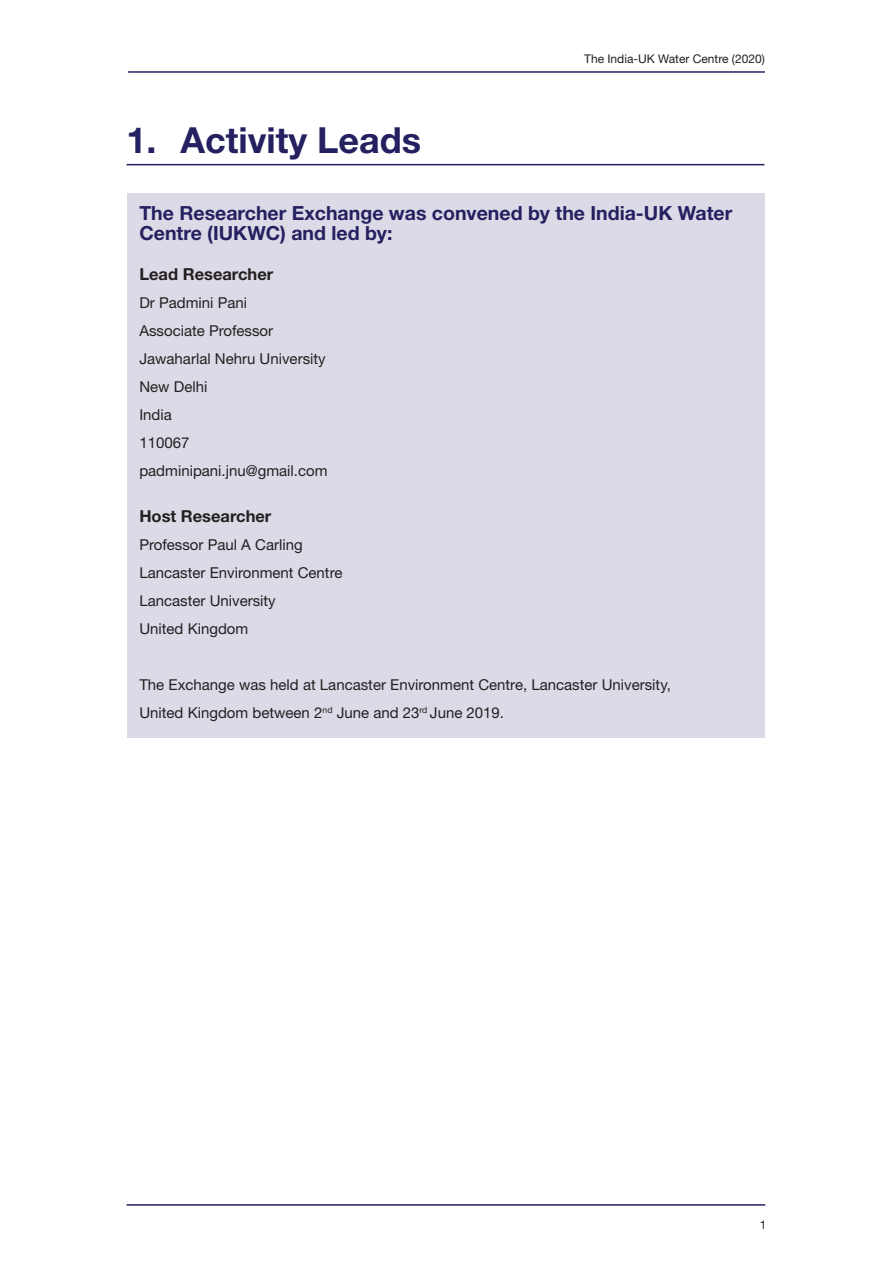
<style>
.page{position:relative;width:893px;height:1263px;background:#fff}
.page>*{position:absolute;margin:0;border:0;box-sizing:border-box;transform-origin:0 0}
.t1{font:700 36px "Helvetica Neue LT Std";color:#252161}
.Level_3_heading{font:700 19.5px/19.5px "Helvetica Neue LT Std";color:#252161}
.Level_4_Heading{font:700 16.5px "Helvetica Neue LT Std";color:#231f20}
.Body_text{font:15px "Helvetica Neue LT Std";color:#231f20}
.t2{font:12px "Helvetica Neue LT Std";color:#231f20}
</style>
<div class="page">
<hr style="left:128px;top:71px;width:637px;height:2px;background:#252161">
<hr style="left:127px;top:1204px;width:638px;height:2px;background:#252161">
<hr style="left:127px;top:164px;width:637px;height:1px;background:#252161">
<div style="left:127px;top:193px;width:637px;height:545px;background:#dcdae6"></div>
<p class="t1" style="left:127px;top:118px;width:296px">1. Activity Leads</p>
<p class="t2" style="left:584px;top:51px;width:182px">The India-UK Water Centre (2020)</p>
<p class="Level_3_heading" style="left:139px;top:203px;width:594px">The Researcher Exchange was convened by the India-UK Water<br>Centre (IUKWC) and led by:</p>
<p class="Level_4_Heading" style="left:139px;top:264px;width:135px">Lead Researcher</p>
<p class="Body_text" style="left:139px;top:294px;width:109px">Dr Padmini Pani</p>
<p class="Body_text" style="left:139px;top:322px;width:135px">Associate Professor</p>
<p class="Body_text" style="left:139px;top:350px;width:188px">Jawaharlal Nehru University</p>
<p class="Body_text" style="left:139px;top:378px;width:70px">New Delhi</p>
<p class="Body_text" style="left:139px;top:406px;width:34px">India</p>
<p class="Body_text" style="left:139px;top:434px;width:52px">110067</p>
<p class="Body_text" style="left:139px;top:462px;width:190px">padminipani.jnu@gmail.com</p>
<p class="Level_4_Heading" style="left:139px;top:505px;width:134px">Host Researcher</p>
<p class="Body_text" style="left:139px;top:535px;width:165px">Professor Paul A Carling</p>
<p class="Body_text" style="left:139px;top:563px;width:205px">Lancaster Environment Centre</p>
<p class="Body_text" style="left:139px;top:591px;width:138px">Lancaster University</p>
<p class="Body_text" style="left:139px;top:619px;width:110px">United Kingdom</p>
<p class="Body_text" style="left:139px;top:675px;width:533px">The Exchange was held at Lancaster Environment Centre, Lancaster University,</p>
<p class="Body_text" style="left:139px;top:703px;width:366px">United Kingdom between 2<sup>nd</sup> June and 23<sup>rd</sup> June 2019.</p>
<p class="t2" style="left:760px;top:1217px;width:8px">1</p>
</div>
